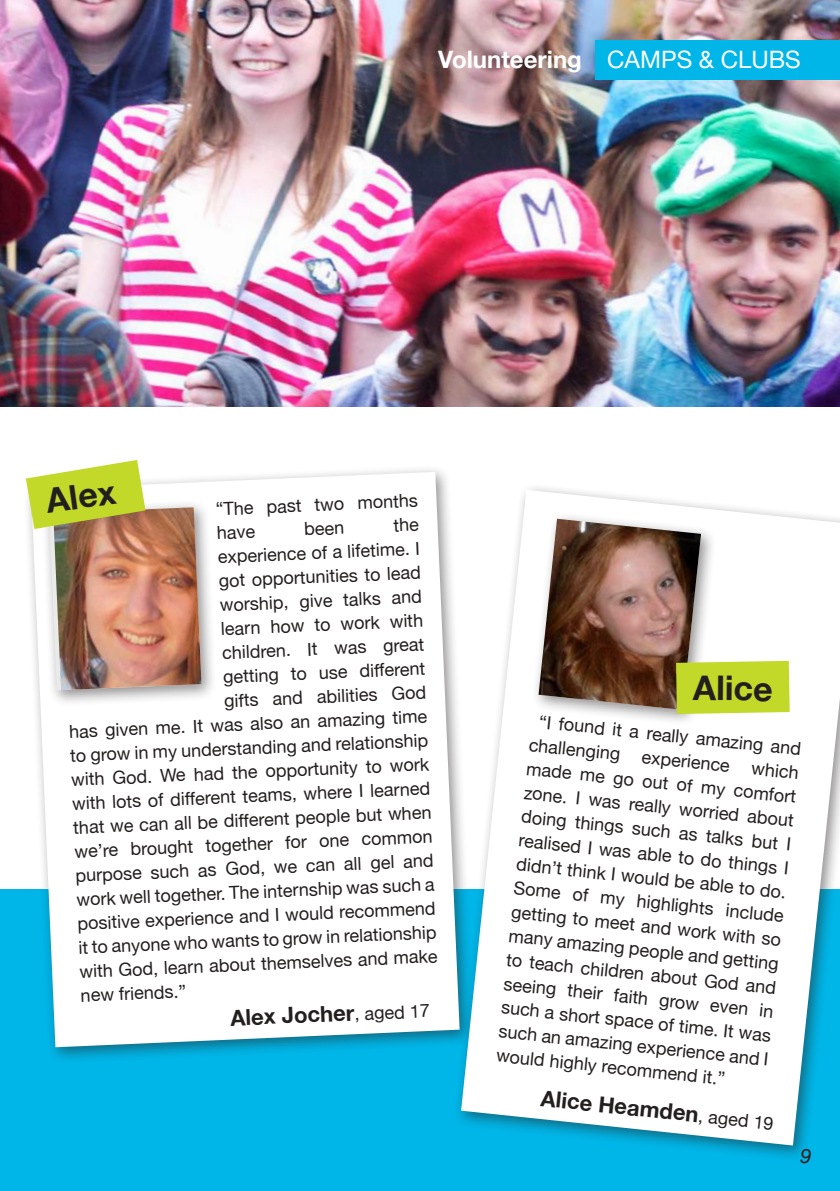
<style>
.page{position:relative;width:840px;height:1191px;background:#fff}
.page>*{position:absolute;margin:0;border:0;box-sizing:border-box;transform-origin:0 0}
.t1{font:700 34px "Helvetica Neue";letter-spacing:-.01em;color:#241f1f}
.t2{font:700 24px "Helvetica Neue";color:#fff}
.t3{font:700 22px "Helvetica Neue";color:#241f1f}
.t4{font:italic 20px "Helvetica Neue";color:#241f1f}
.t5{font:18px/24px "Helvetica Neue";color:#241f1f}
.s1{font-weight:400}
.s2{font-weight:400;font-size:18px}
</style>
<div class="page">
<img style="left:0;top:0;width:839px;height:406px">
<div style="left:0;top:889px;width:839px;height:302px;background:#00b5e7"></div>
<div style="left:23px;top:464px;width:452px;height:599px;background:#241f1f;opacity:.5"></div>
<svg style="left:29px;top:470px;width:432px;height:579px"></svg>
<div style="left:41px;top:499px;width:176px;height:207px;background:#241f1f;opacity:.5"></div>
<img style="left:26px;top:460px;width:175px;height:230px">
<div style="left:453px;top:482px;width:386px;height:679px;background:#241f1f;opacity:.5"></div>
<svg style="left:459px;top:488px;width:380px;height:659px"></svg>
<div style="left:531px;top:511px;width:185px;height:214px;background:#241f1f;opacity:.5"></div>
<svg style="left:538px;top:519px;width:251px;height:195px"></svg>
<div style="left:595px;top:40px;width:244px;height:39px;background:#00b5e7"></div>
<svg style="left:393px;top:518px;width:25px;height:13px"></svg>
<h2 class="t2" style="left:438px;top:44px;width:364px">Volunteering <span class="s1">CAMPS &amp; CLUBS</span></h2>
<h1 class="t1" style="left:43px;top:480px;width:71px;rotate:-8deg">Alex</h1>
<p class="t5" style="left:215px;top:498px;width:204px;line-height:23.2px;rotate:-3deg">“The past two months have</p>
<p class="t5" style="left:303px;top:517px;width:42px;rotate:-3deg">been</p>
<p class="t5" style="left:217px;top:545px;width:204px;rotate:-3deg">experience of a lifetime. I</p>
<p class="t5" style="left:218px;top:569px;width:204px;rotate:-3deg">got opportunities to lead</p>
<p class="t5" style="left:219px;top:593px;width:204px;rotate:-3deg">worship, give talks and</p>
<p class="t5" style="left:220px;top:617px;width:204px;rotate:-3deg">learn how to work with</p>
<p class="t5" style="left:221px;top:641px;width:204px;rotate:-3deg">children. It was great</p>
<p class="t5" style="left:222px;top:665px;width:203px;rotate:-3deg">getting to use different</p>
<p class="t5" style="left:223px;top:689px;width:204px;rotate:-3deg">gifts and abilities God</p>
<p class="t5" style="left:68px;top:721px;width:359px;rotate:-3deg">has given me. It was also an amazing time</p>
<p class="t5" style="left:70px;top:745px;width:360px;rotate:-3deg">to grow in my understanding and relationship</p>
<p class="t5" style="left:71px;top:769px;width:359px;rotate:-3deg">with God. We had the opportunity to work</p>
<p class="t5" style="left:72px;top:792px;width:359px;rotate:-3deg">with lots of different teams, where I learned</p>
<p class="t5" style="left:73px;top:817px;width:359px;rotate:-3deg">that we can all be different people but when</p>
<p class="t5" style="left:74px;top:840px;width:360px;rotate:-3deg">we’re brought together for one common</p>
<p class="t5" style="left:75px;top:864px;width:359px;rotate:-3deg">purpose such as God, we can all gel and</p>
<p class="t5" style="left:76px;top:888px;width:360px;rotate:-3deg">work well together. The internship was such a</p>
<p class="t5" style="left:77px;top:912px;width:359px;rotate:-3deg">positive experience and I would recommend</p>
<p class="t5" style="left:78px;top:937px;width:359px;rotate:-3deg">it to anyone who wants to grow in relationship</p>
<p class="t5" style="left:79px;top:960px;width:359px;rotate:-3deg">with God, learn about themselves and make</p>
<p class="t5" style="left:80px;top:983px;width:107px;rotate:-3deg">new friends.”</p>
<p class="t3" style="left:230px;top:1003px;width:125px;rotate:-2deg">Alex Jocher</p>
<p class="t5" style="left:353px;top:1002px;width:77px;rotate:-3deg">, aged 17</p>
<h1 class="t1" style="left:692px;top:667px;width:82px">Alice</h1>
<p class="t5" style="left:532px;top:708px;width:272px;text-align:justify;text-indent:8px;rotate:6deg">“I found it a really amazing and challenging experience which made me go out of my comfort zone. I was really worried about doing things such as talks but I realised I was able to do things I didn’t think I would be able to do.<br>Some of my highlights include getting to meet and work with so many amazing people and getting to teach children about God and seeing their faith grow even in such a short space of time. It was such an amazing experience and I would highly recommend it.”</p>
<p class="t3" style="left:542px;top:1084px;width:235px;rotate:6deg">Alice Heamden<span class="s2">, aged 19</span></p>
<p class="t4" style="left:800px;top:1143px;width:13px">9</p>
</div>
